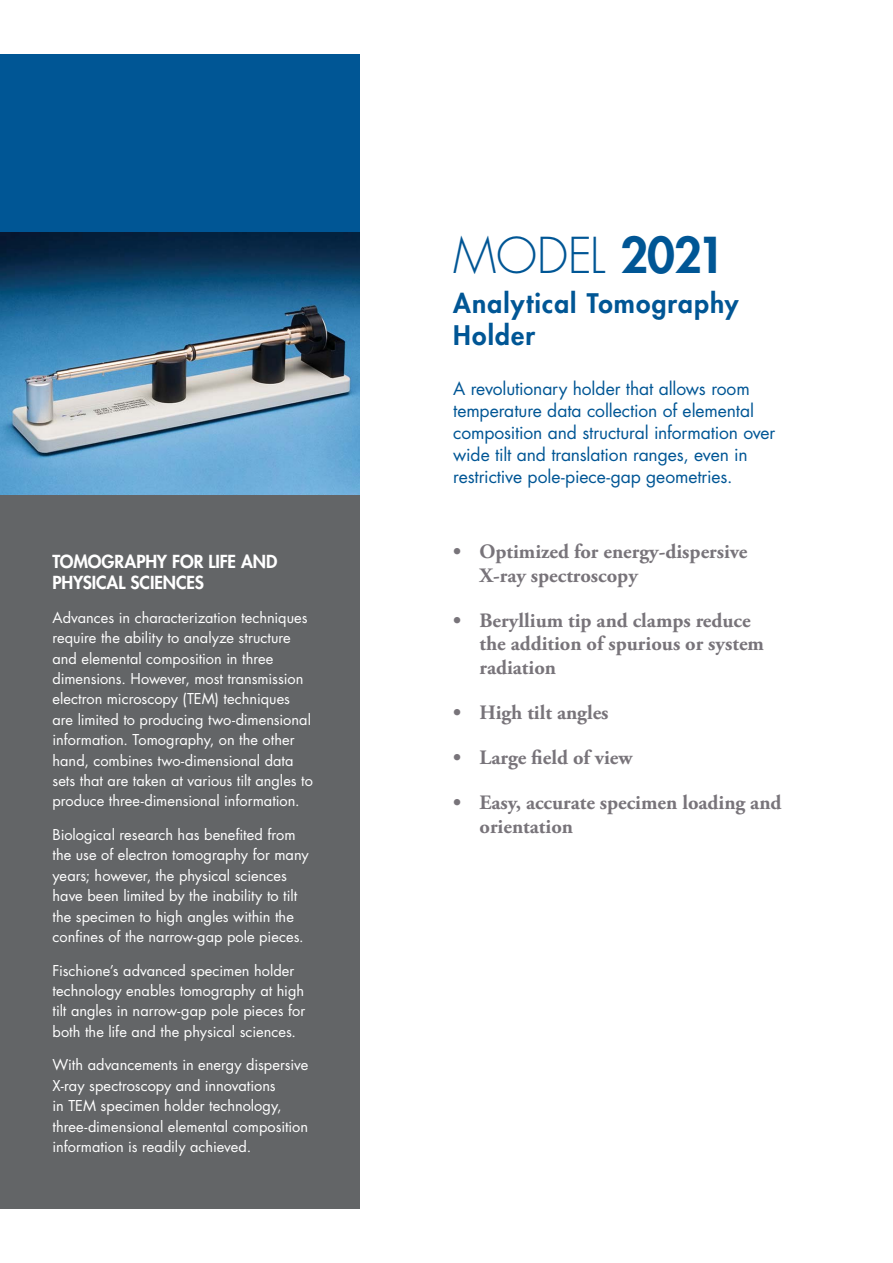
<style>
.page{position:relative;width:893px;height:1263px;background:#fff}
.page>*{position:absolute;margin:0;border:0;box-sizing:border-box;transform-origin:0 0}
.t1{font:300 48.15px "Futura Std";letter-spacing:-.01em;color:#005695}
.t2{font:800 26.25px/32.1px "Futura Std";letter-spacing:.045em;color:#005695}
.t3{font:700 20.4px/23.4px "Adobe Garamond Pro";color:#78747a}
.t4{font:17.55px/21.9px "Futura Std";letter-spacing:-.005em;color:#005695}
.t5{font:800 17.55px/21px "Futura Std";letter-spacing:-.005em;color:#fff}
.t6{font:14.55px/20.4px "Futura Std";color:#fff}
.s1{font-weight:800}
</style>
<div class="page">
<div style="left:0;top:54px;width:360px;height:465px;background:#005695"></div>
<div style="left:0;top:444px;width:360px;height:765px;background:#636567"></div>
<img style="left:0;top:232px;width:359px;height:263px">
<p class="t5" style="left:53px;top:552px;width:226px">TOMOGRAPHY FOR LIFE AND<br>PHYSICAL SCIENCES</p>
<p class="t6" style="left:53px;top:608px;width:262px">Advances in characterization techniques require the ability to analyze structure and elemental composition in three dimensions. However, most transmission electron microscopy (TEM) techniques are limited to producing two-dimensional information. Tomography, on the other hand, combines two-dimensional data sets that are taken at various tilt angles to produce three-dimensional information.</p>
<p class="t6" style="left:53px;top:825px;width:258px">Biological research has benefited from the use of electron tomography for many years; however, the physical sciences have been limited by the inability to tilt the specimen to high angles within the confines of the narrow-gap pole pieces.</p>
<p class="t6" style="left:53px;top:961px;width:254px">Fischione’s advanced specimen holder technology enables tomography at high tilt angles in narrow-gap pole pieces for both the life and the physical sciences.</p>
<p class="t6" style="left:53px;top:1056px;width:257px">With advancements in energy dispersive X-ray spectroscopy and innovations<br>in TEM specimen holder technology, three-dimensional elemental composition information is readily achieved.</p>
<h1 class="t1" style="left:453px;top:231px;width:273px">MODEL <span class="s1">2021</span></h1>
<h2 class="t2" style="left:453px;top:289px;width:287px">Analytical Tomography<br>Holder</h2>
<p class="t4" style="left:453px;top:379px;width:324px">A revolutionary holder that allows room temperature data collection of elemental composition and structural information over wide tilt and translation ranges, even in restrictive pole-piece-gap geometries.</p>
<h3 class="t3" style="left:479px;top:542px;width:269px;text-indent:-26px">• Optimized for energy-dispersive<br>X-ray spectroscopy</h3>
<h3 class="t3" style="left:479px;top:610px;width:286px;text-indent:-26px">• Beryllium tip and clamps reduce the addition of spurious or system radiation</h3>
<h3 class="t3" style="left:453px;top:702px;width:157px">• High tilt angles</h3>
<h3 class="t3" style="left:453px;top:747px;width:181px">• Large field of view</h3>
<h3 class="t3" style="left:479px;top:792px;width:304px;text-indent:-26px">• Easy, accurate specimen loading and orientation</h3>
</div>
